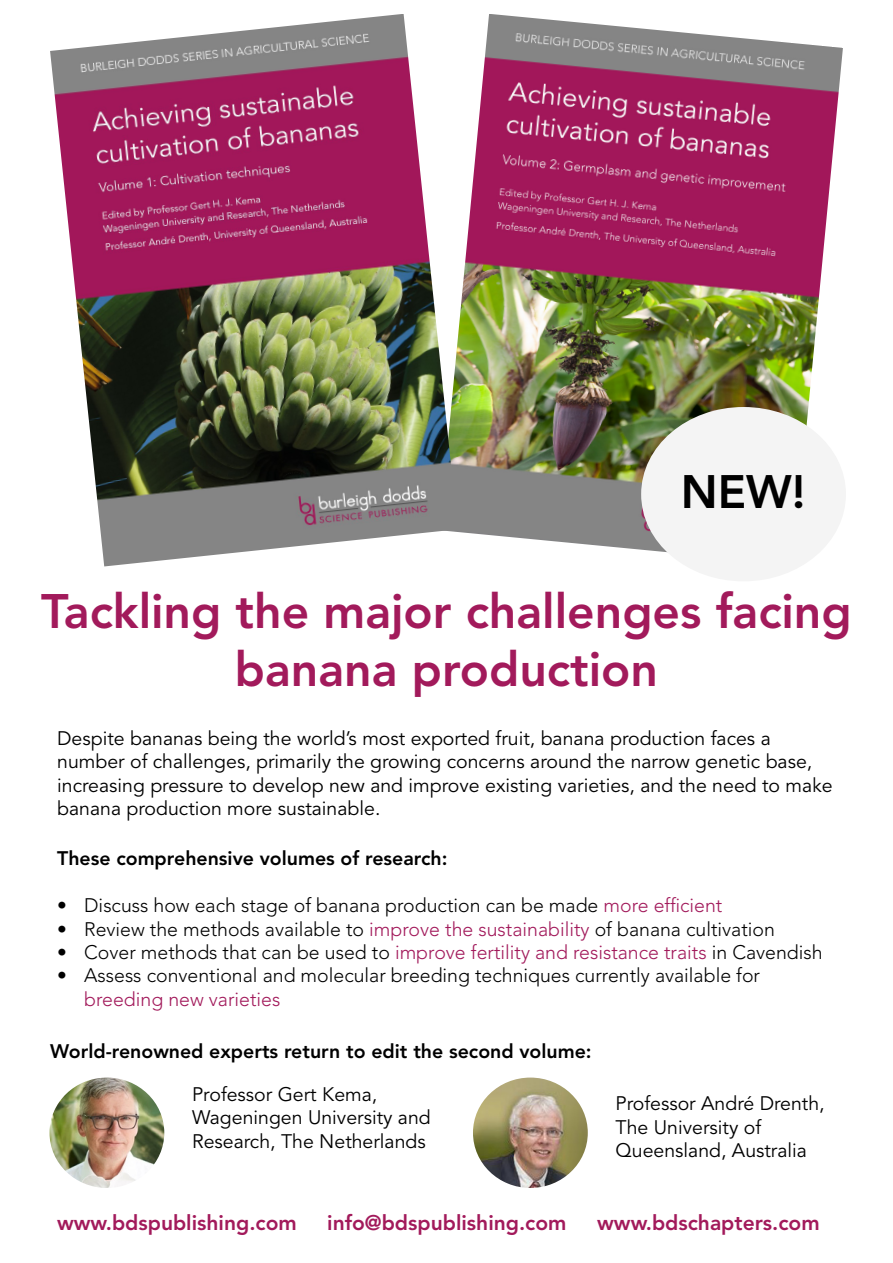
<style>
.page{position:relative;width:893px;height:1263px;background:#fff}
.page>*{position:absolute;margin:0;border:0;box-sizing:border-box;transform-origin:0 0}
.t1{font:800 48px/57.6px "Avenir LT Std";color:#a21a5b;text-align:center}
.t2{font:800 46.5px "Avenir LT Std";color:#000}
.t3{font:800 21px "Avenir LT Std";color:#a21a5b}
.t4{font:19.5px/23.4px "Avenir LT Std";color:#000}
.t5{font:300 19.5px "Avenir LT Std";color:#000}
.t6{font:800 19.5px "Avenir LT Std";color:#000}
.t7{font:300 19.5px "Avenir LT Std";color:#a21a5b}
.s1{color:#a21a5b}
</style>
<div class="page">
<img style="left:458px;top:14px;width:385px;height:539px">
<div style="left:641px;top:407px;width:205px;height:174px;background:#f4f4f4;border-radius:50%"></div>
<img style="left:50px;top:14px;width:408px;height:552px">
<img style="left:49px;top:1077px;width:115px;height:111px">
<img style="left:473px;top:1077px;width:115px;height:111px">
<h2 class="t2" style="left:681px;top:464px;width:126px">NEW!</h2>
<h1 class="t1" style="left:41px;top:583px;width:812px">Tackling the major challenges facing banana production</h1>
<p class="t4" style="left:57px;top:727px;width:777px">Despite bananas being the world’s most exported fruit, banana production faces a number of challenges, primarily the growing concerns around the narrow genetic base, increasing pressure to develop new and improve existing varieties, and the need to make banana production more sustainable.</p>
<p class="t6" style="left:57px;top:847px;width:392px">These comprehensive volumes of research:</p>
<p class="t5" style="left:57px;top:894px;width:667px">• Discuss how each stage of banana production can be made <span class="s1">more efficient</span></p>
<p class="t5" style="left:57px;top:917px;width:719px">• Review the methods available to <span class="s1">improve the sustainability</span> of banana cultivation</p>
<p class="t5" style="left:57px;top:941px;width:767px">• Cover methods that can be used to <span class="s1">improve fertility and resistance traits</span> in Cavendish</p>
<p class="t5" style="left:57px;top:964px;width:704px">• Assess conventional and molecular breeding techniques currently available for</p>
<p class="t7" style="left:84px;top:988px;width:198px">breeding new varieties</p>
<p class="t6" style="left:50px;top:1039px;width:543px">World-renowned experts return to edit the second volume:</p>
<p class="t4" style="left:192px;top:1083px;width:240px">Professor Gert Kema,<br>Wageningen University and<br>Research, The Netherlands</p>
<p class="t4" style="left:616px;top:1092px;width:211px">Professor André Drenth,<br>The University of<br>Queensland, Australia</p>
<p class="t3" style="left:57px;top:1210px;width:241px">www.bdspublishing.com</p>
<p class="t3" style="left:327px;top:1210px;width:241px">info@bdspublishing.com</p>
<p class="t3" style="left:597px;top:1210px;width:224px">www.bdschapters.com</p>
</div>
